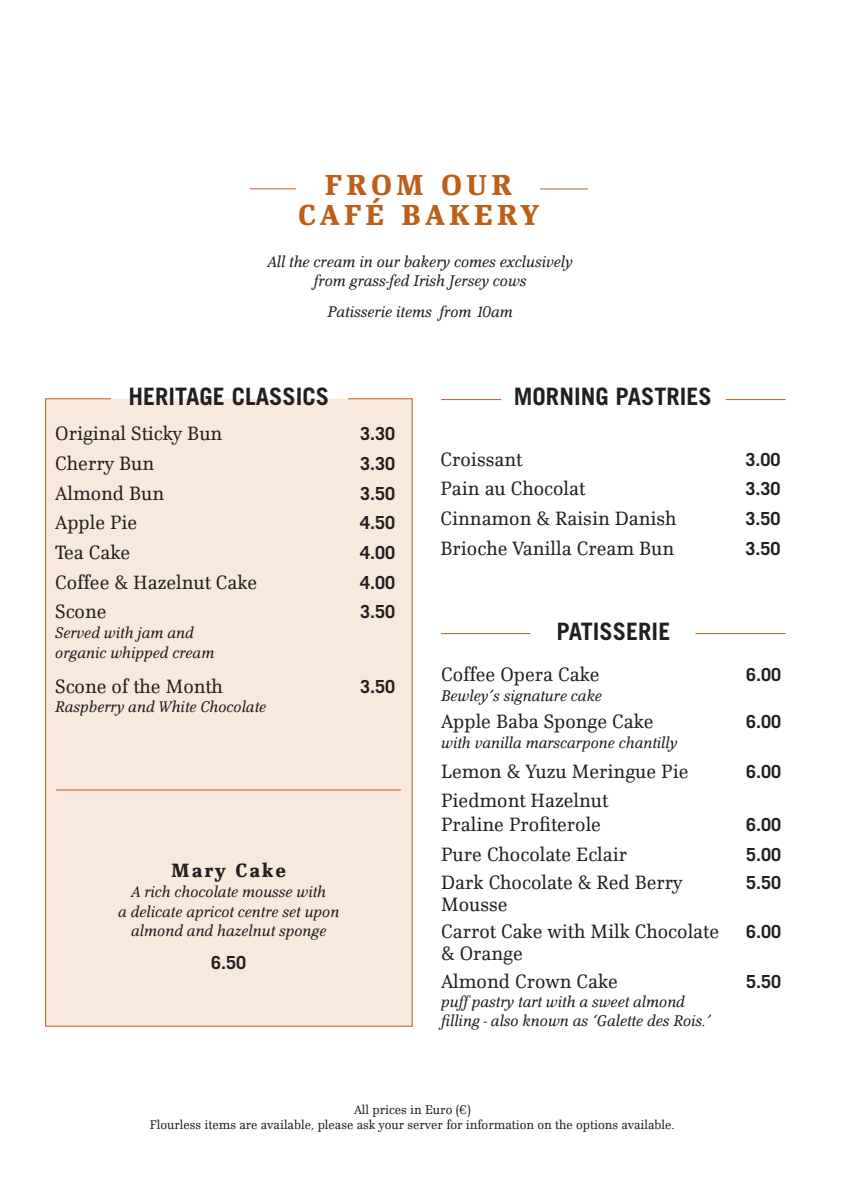
<style>
.page{position:relative;width:842px;height:1191px;background:#fff}
.page>*{position:absolute;margin:0;border:0;box-sizing:border-box;transform-origin:0 0}
.t1{font:700 30px/30px "Scherzo Std";letter-spacing:.145em;color:#bd5f19;text-align:center}
.t2{font:700 24px "Trade Gothic";color:#231f20}
.t3{font:20px/24px "Scherzo Std";color:#231f20}
.t4{font:700 20px "Scherzo Std";letter-spacing:.1em;color:#231f20}
.t5{font:700 18px "Trade Gothic";color:#231f20}
.t6{font:italic 16px/19.6px "Scherzo Std";color:#231f20}
.t7{font:13px "Scherzo Std";color:#231f20}
</style>
<div class="page">
<div style="left:45px;top:398px;width:368px;height:628px;background:#f7eadd"></div>
<hr style="left:56px;top:789px;width:345px;height:1px;background:#bd5f19">
<hr style="left:695px;top:633px;width:91px;height:1px;background:#bd5f19">
<hr style="left:726px;top:399px;width:60px;height:1px;background:#bd5f19">
<hr style="left:441px;top:633px;width:89px;height:1px;background:#bd5f19">
<hr style="left:441px;top:399px;width:60px;height:1px;background:#bd5f19">
<hr style="left:250px;top:188px;width:338px;height:1px;background:#bd5f19">
<div style="left:297px;top:166px;width:243px;height:66px;background:#fff"></div>
<p class="t1" style="left:298px;top:170px;width:242px">FROM OUR<br>CAFÉ BAKERY</p>
<p class="t6" style="left:268px;top:252px;width:307px;text-align:center">All the cream in our bakery comes exclusively from grass-fed Irish Jersey cows</p>
<p class="t6" style="left:328px;top:302px;width:187px">Patisserie items from 10am</p>
<p class="t2" style="left:128px;top:381px;width:202px">HERITAGE CLASSICS</p>
<p class="t3" style="left:55px;top:421px;width:169px">Original Sticky Bun</p>
<p class="t5" style="left:360px;top:423px;width:37px">3.30</p>
<p class="t3" style="left:55px;top:451px;width:100px">Cherry Bun</p>
<p class="t5" style="left:360px;top:452px;width:37px">3.30</p>
<p class="t3" style="left:55px;top:481px;width:110px">Almond Bun</p>
<p class="t5" style="left:360px;top:482px;width:37px">3.50</p>
<p class="t3" style="left:55px;top:510px;width:84px">Apple Pie</p>
<p class="t5" style="left:360px;top:512px;width:37px">4.50</p>
<p class="t3" style="left:55px;top:540px;width:77px">Tea Cake</p>
<p class="t5" style="left:360px;top:541px;width:37px">4.00</p>
<p class="t3" style="left:55px;top:570px;width:204px">Coffee &amp; Hazelnut Cake</p>
<p class="t5" style="left:360px;top:571px;width:37px">4.00</p>
<p class="t3" style="left:55px;top:599px;width:53px">Scone</p>
<p class="t5" style="left:360px;top:601px;width:37px">3.50</p>
<p class="t6" style="left:55px;top:623px;width:161px">Served with jam and organic whipped cream</p>
<p class="t3" style="left:55px;top:674px;width:169px">Scone of the Month</p>
<p class="t5" style="left:360px;top:675px;width:37px">3.50</p>
<p class="t6" style="left:55px;top:697px;width:212px">Raspberry and White Chocolate</p>
<p class="t4" style="left:172px;top:859px;width:116px">Mary Cake</p>
<p class="t6" style="left:118px;top:882px;width:223px;text-align:center">A rich chocolate mousse with<br>a delicate apricot centre set upon almond and hazelnut sponge</p>
<p class="t5" style="left:211px;top:951px;width:37px">6.50</p>
<p class="t2" style="left:514px;top:382px;width:199px">MORNING PASTRIES</p>
<p class="t3" style="left:441px;top:447px;width:83px">Croissant</p>
<p class="t5" style="left:745px;top:448px;width:37px">3.00</p>
<p class="t3" style="left:441px;top:476px;width:146px">Pain au Chocolat</p>
<p class="t5" style="left:745px;top:478px;width:37px">3.30</p>
<p class="t3" style="left:441px;top:506px;width:238px">Cinnamon &amp; Raisin Danish</p>
<p class="t5" style="left:745px;top:507px;width:37px">3.50</p>
<p class="t3" style="left:441px;top:536px;width:235px">Brioche Vanilla Cream Bun</p>
<p class="t5" style="left:745px;top:537px;width:37px">3.50</p>
<p class="t2" style="left:556px;top:616px;width:115px">PATISSERIE</p>
<p class="t3" style="left:441px;top:662px;width:160px">Coffee Opera Cake</p>
<p class="t5" style="left:746px;top:663px;width:37px">6.00</p>
<p class="t6" style="left:441px;top:685px;width:162px">Bewley’s signature cake</p>
<p class="t3" style="left:441px;top:709px;width:214px">Apple Baba Sponge Cake</p>
<p class="t5" style="left:746px;top:711px;width:37px">6.00</p>
<p class="t6" style="left:441px;top:733px;width:238px">with vanilla marscarpone chantilly</p>
<p class="t3" style="left:441px;top:759px;width:249px">Lemon &amp; Yuzu Meringue Pie</p>
<p class="t5" style="left:746px;top:760px;width:37px">6.00</p>
<p class="t3" style="left:441px;top:788px;width:169px">Piedmont Hazelnut<br>Praline Profiterole</p>
<p class="t5" style="left:746px;top:813px;width:37px">6.00</p>
<p class="t3" style="left:441px;top:842px;width:188px">Pure Chocolate Eclair</p>
<p class="t5" style="left:746px;top:843px;width:37px">5.00</p>
<p class="t3" style="left:441px;top:870px;width:243px">Dark Chocolate &amp; Red Berry</p>
<p class="t5" style="left:746px;top:871px;width:37px">5.50</p>
<p class="t3" style="left:441px;top:892px;width:68px">Mousse</p>
<p class="t3" style="left:441px;top:919px;width:279px">Carrot Cake with Milk Chocolate</p>
<p class="t5" style="left:746px;top:920px;width:37px">6.00</p>
<p class="t3" style="left:441px;top:941px;width:83px">&amp; Orange</p>
<p class="t3" style="left:441px;top:969px;width:178px">Almond Crown Cake</p>
<p class="t5" style="left:746px;top:970px;width:37px">5.50</p>
<p class="t6" style="left:441px;top:992px;width:271px">puff pastry tart with a sweet almond filling - also known as ‘Galette des Rois.’</p>
<p class="t7" style="left:354px;top:1102px;width:118px">All prices in Euro (€)</p>
<p class="t7" style="left:150px;top:1117px;width:526px">Flourless items are available, please ask your server for information on the options available.</p>
</div>
